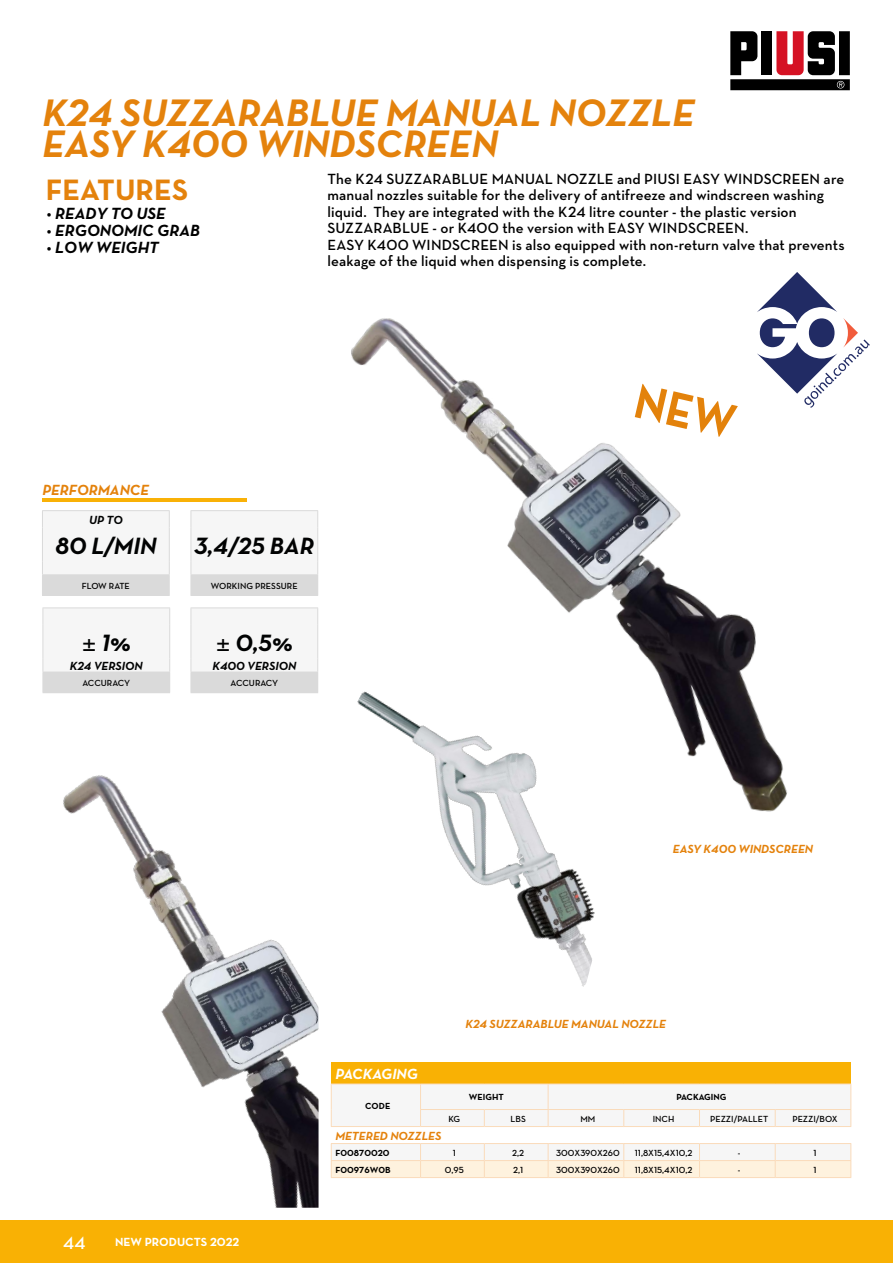
<style>
.page{position:relative;width:893px;height:1263px;background:#fff}
.page>*{position:absolute;margin:0;border:0;box-sizing:border-box;transform-origin:0 0}
.t1{font:italic 700 39px/31.5px "Neutraface Text";color:#e4820c}
.t2{font:700 30px "Neutraface Text";color:#e4820c}
.t3{font:italic 700 24px "Neutraface Text";color:#010202}
.t4{font:600 18px "Neutraface Text";color:#fff}
.t5{font:italic 700 16.5px "Neutraface Text";color:#000}
.t6{font:600 15px/16.5px "Neutraface Text";letter-spacing:.01em;color:#000}
.t7{font:italic 700 15px "Neutraface Text";color:#e4820b}
.t8{font:italic 700 15px "Neutraface Text";color:#fff}
.t9{font:italic 700 12px "Neutraface Text";color:#e4820c}
.t10{font:italic 700 12px "Neutraface Text";color:#010202}
.t11{font:700 12px "Neutraface Text";color:#fff}
.t12{font:600 9px "Neutraface Text";color:#000}
.t13{font:700 9px "Neutraface Text";color:#000}
.t14{font:600 9px "Neutraface Text";letter-spacing:-.02em;color:#000}
.s1{font-weight:600;font-style:normal}
</style>
<div class="page">
<img style="left:63px;top:775px;width:256px;height:433px">
<img style="left:289px;top:842px;width:306px;height:145px">
<img style="left:279px;top:318px;width:508px;height:524px">
<div style="left:0;top:1220px;width:893px;height:43px;background:#f9b104"></div>
<hr style="left:42px;top:498px;width:204px;height:3px;background:#f9b107">
<svg style="left:730px;top:31px;width:120px;height:59px"></svg>
<hr style="left:191px;top:510px;width:127px;height:1px;background:#dadada">
<svg style="left:191px;top:511px;width:127px;height:84px"></svg>
<hr style="left:191px;top:595px;width:127px;height:1px;background:#dadada">
<hr style="left:191px;top:574px;width:127px;height:1px;background:#dadada">
<hr style="left:42px;top:510px;width:128px;height:1px;background:#dadada">
<svg style="left:42px;top:511px;width:128px;height:84px"></svg>
<hr style="left:42px;top:595px;width:128px;height:1px;background:#dadada">
<hr style="left:42px;top:574px;width:128px;height:1px;background:#dadada">
<hr style="left:43px;top:607px;width:127px;height:1px;background:#dadada">
<svg style="left:43px;top:608px;width:127px;height:84px"></svg>
<hr style="left:43px;top:692px;width:127px;height:1px;background:#dadada">
<hr style="left:43px;top:672px;width:127px;height:1px;background:#dadada">
<hr style="left:191px;top:607px;width:127px;height:1px;background:#dadada">
<svg style="left:191px;top:608px;width:127px;height:84px"></svg>
<hr style="left:191px;top:692px;width:127px;height:1px;background:#dadada">
<hr style="left:191px;top:672px;width:127px;height:1px;background:#dadada">
<div style="left:331px;top:1063px;width:520px;height:21px;background:#f9b104"></div>
<hr style="left:331px;top:1177px;width:90px;height:1px;background:#fadbba">
<hr style="left:624px;top:1177px;width:75px;height:1px;background:#fadbba">
<hr style="left:699px;top:1177px;width:76px;height:1px;background:#fadbba">
<hr style="left:775px;top:1177px;width:76px;height:1px;background:#fadbba">
<hr style="left:331px;top:1126px;width:90px;height:1px;background:#fadbba">
<div style="left:331px;top:1084px;width:520px;height:42px;background:#f6f6f6"></div>
<hr style="left:421px;top:1126px;width:63px;height:1px;background:#fadbba">
<hr style="left:484px;top:1126px;width:64px;height:1px;background:#fadbba">
<hr style="left:548px;top:1126px;width:76px;height:1px;background:#fadbba">
<hr style="left:624px;top:1126px;width:75px;height:1px;background:#fadbba">
<hr style="left:699px;top:1126px;width:76px;height:1px;background:#fadbba">
<hr style="left:775px;top:1126px;width:76px;height:1px;background:#fadbba">
<svg style="left:331px;top:1143px;width:520px;height:34px"></svg>
<hr style="left:421px;top:1177px;width:63px;height:1px;background:#fadbba">
<hr style="left:484px;top:1177px;width:64px;height:1px;background:#fadbba">
<hr style="left:548px;top:1177px;width:76px;height:1px;background:#fadbba">
<svg style="left:635px;top:384px;width:103px;height:53px"></svg>
<svg style="left:736px;top:318px;width:15px;height:30px"></svg>
<svg style="left:757px;top:272px;width:113px;height:136px"></svg>
<h1 class="t1" style="left:43px;top:96px;width:654px">K24 SUZZARABLUE MANUAL NOZZLE<br>EASY K400 WINDSCREEN</h1>
<h2 class="t2" style="left:46px;top:171px;width:144px">FEATURES</h2>
<p class="t5" style="left:47px;top:203px;width:121px">• READY TO USE</p>
<p class="t5" style="left:47px;top:220px;width:155px">• ERGONOMIC GRAB</p>
<p class="t5" style="left:47px;top:236px;width:113px">• LOW WEIGHT</p>
<p class="t6" style="left:327px;top:170px;width:519px">The K24 SUZZARABLUE MANUAL NOZZLE and PIUSI EASY WINDSCREEN are manual nozzles suitable for the delivery of antifreeze and windscreen washing liquid. They are integrated with the K24 litre counter - the plastic version SUZZARABLUE - or K400 the version with EASY WINDSCREEN.<br>EASY K400 WINDSCREEN is also equipped with non-return valve that prevents leakage of the liquid when dispensing is complete.</p>
<p class="t7" style="left:43px;top:480px;width:108px">PERFORMANCE</p>
<p class="t10" style="left:89px;top:512px;width:35px">UP TO</p>
<h3 class="t3" style="left:55px;top:530px;width:103px">80 L/MIN</h3>
<p class="t14" style="left:82px;top:580px;width:50px">FLOW RATE</p>
<h3 class="t3" style="left:82px;top:627px;width:51px"><span class="s1">±</span> 1%</h3>
<p class="t10" style="left:70px;top:658px;width:75px">K24 VERSION</p>
<p class="t12" style="left:83px;top:677px;width:49px">ACCURACY</p>
<h3 class="t3" style="left:194px;top:530px;width:121px">3,4/25 BAR</h3>
<p class="t12" style="left:211px;top:580px;width:88px">WORKING PRESSURE</p>
<h3 class="t3" style="left:216px;top:627px;width:79px"><span class="s1">±</span> 0,5%</h3>
<p class="t10" style="left:212px;top:658px;width:85px">K400 VERSION</p>
<p class="t12" style="left:231px;top:677px;width:49px">ACCURACY</p>
<p class="t9" style="left:673px;top:842px;width:142px">EASY K400 WINDSCREEN</p>
<p class="t4" style="left:63px;top:1231px;width:24px">44</p>
<p class="t11" style="left:115px;top:1234px;width:126px">NEW PRODUCTS 2022</p>
<p class="t8" style="left:335px;top:1064px;width:84px">PACKAGING</p>
<p class="t13" style="left:365px;top:1100px;width:27px">CODE</p>
<p class="t9" style="left:466px;top:1016px;width:202px">K24 SUZZARABLUE MANUAL NOZZLE</p>
<p class="t13" style="left:469px;top:1091px;width:36px">WEIGHT</p>
<p class="t13" style="left:676px;top:1091px;width:52px">PACKAGING</p>
<p class="t12" style="left:448px;top:1113px;width:13px">KG</p>
<p class="t12" style="left:510px;top:1113px;width:17px">LBS</p>
<p class="t12" style="left:580px;top:1113px;width:16px">MM</p>
<p class="t12" style="left:653px;top:1113px;width:23px">INCH</p>
<p class="t12" style="left:710px;top:1113px;width:60px">PEZZI/PALLET</p>
<p class="t12" style="left:792px;top:1113px;width:47px">PEZZI/BOX</p>
<p class="t9" style="left:335px;top:1128px;width:107px">METERED NOZZLES</p>
<p class="t13" style="left:335px;top:1147px;width:56px">F00870020</p>
<p class="t12" style="left:453px;top:1147px;width:5px">1</p>
<p class="t12" style="left:512px;top:1147px;width:13px">2,2</p>
<p class="t12" style="left:556px;top:1147px;width:65px">300X390X260</p>
<p class="t12" style="left:635px;top:1147px;width:59px">11,8X15,4X10,2</p>
<p class="t12" style="left:738px;top:1147px;width:4px">-</p>
<p class="t12" style="left:813px;top:1147px;width:5px">1</p>
<p class="t13" style="left:335px;top:1164px;width:57px">F00976W0B</p>
<p class="t12" style="left:445px;top:1164px;width:20px">0,95</p>
<p class="t12" style="left:513px;top:1164px;width:12px">2,1</p>
<p class="t12" style="left:556px;top:1164px;width:65px">300X390X260</p>
<p class="t12" style="left:635px;top:1164px;width:59px">11,8X15,4X10,2</p>
<p class="t12" style="left:738px;top:1164px;width:4px">-</p>
<p class="t12" style="left:813px;top:1164px;width:5px">1</p>
</div>
